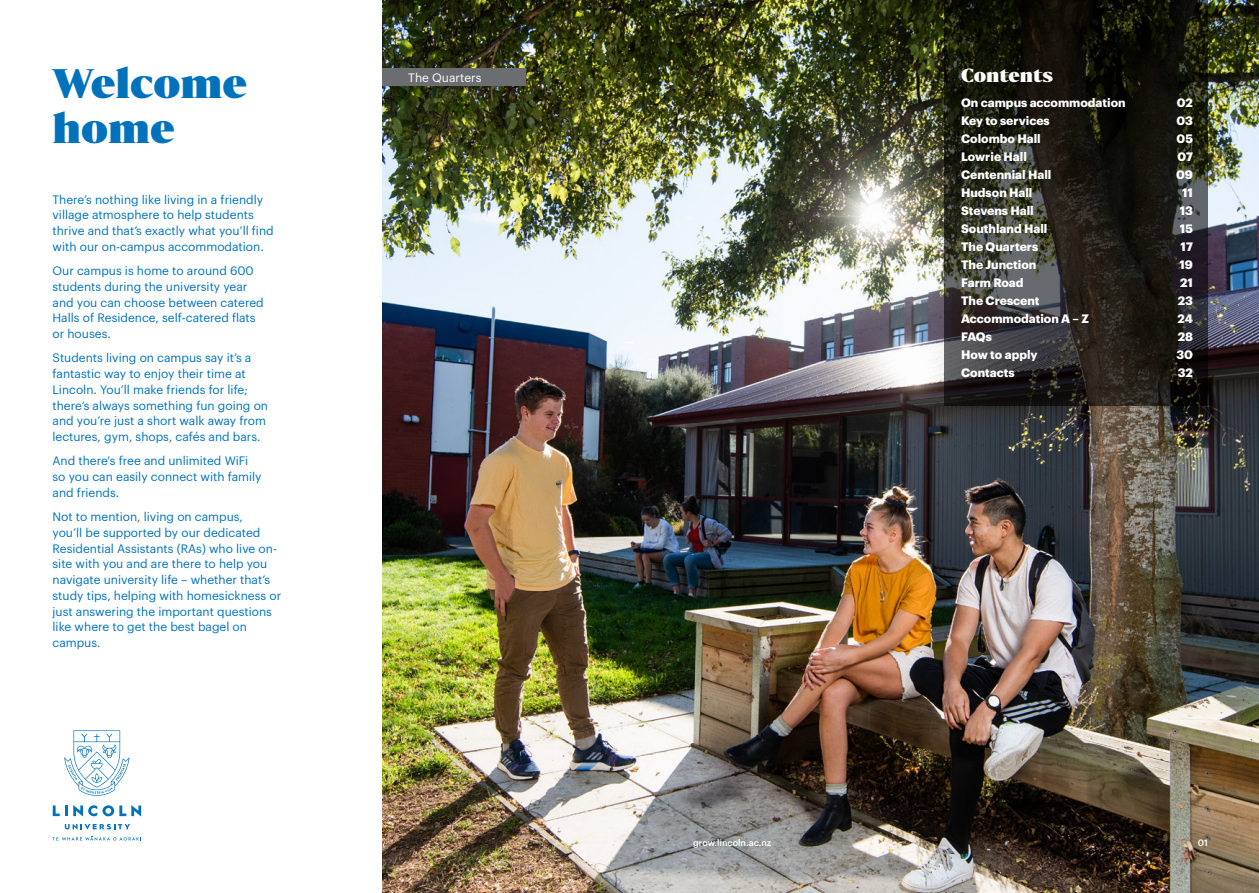
<style>
.page{position:relative;width:1259px;height:893px;background:#fff}
.page>*{position:absolute;margin:0;border:0;box-sizing:border-box;transform-origin:0 0}
.Page_Title{font:900 39px/45px "Bw Darius";color:#0072bc}
.Contents{font:900 18px "Bw Darius";letter-spacing:-.005em;color:#fff}
.Body_Text_Half-Space{font:12px/15.8px "Graphik";color:#0072bc}
.Contents-2{font:700 12px "Graphik";color:#fff}
.Body_Text_Half-Space-2{font:12px "Graphik";color:#fff}
.Folio_V{font:500 9px "Graphik";color:#fff}
</style>
<div class="page">
<img style="left:383px;top:0;width:876px;height:893px">
<svg style="left:944px;top:0;width:264px;height:406px;background:#23221c"></svg>
<div style="left:383px;top:68px;width:143px;height:17px;background:#6c6d70"></div>
<svg style="left:65px;top:824px;width:65px;height:6px"></svg>
<svg style="left:53px;top:805px;width:88px;height:11px"></svg>
<svg style="left:53px;top:836px;width:88px;height:4px"></svg>
<svg style="left:64px;top:730px;width:65px;height:66px"></svg>
<p class="Page_Title" style="left:53px;top:59px;width:196px">Welcome home</p>
<p class="Body_Text_Half-Space" style="left:53px;top:190px;width:223px">There’s nothing like living in a friendly village atmosphere to help students thrive and that’s exactly what you’ll find with our on-campus accommodation.</p>
<p class="Body_Text_Half-Space" style="left:53px;top:262px;width:213px">Our campus is home to around 600 students during the university year and you can choose between catered<br>Halls of Residence, self-catered flats or houses.</p>
<p class="Body_Text_Half-Space" style="left:53px;top:349px;width:217px">Students living on campus say it’s a fantastic way to enjoy their time at Lincoln. You’ll make friends for life; there’s always something fun going on and you’re just a short walk away from lectures, gym, shops, cafés and bars.</p>
<p class="Body_Text_Half-Space" style="left:53px;top:452px;width:211px">And there's free and unlimited WiFi so you can easily connect with family and friends.</p>
<p class="Body_Text_Half-Space" style="left:53px;top:508px;width:230px">Not to mention, living on campus,<br>you’ll be supported by our dedicated Residential Assistants (RAs) who live on&shy;site with you and are there to help you navigate university life – whether that’s study tips, helping with homesickness or just answering the important questions like where to get the best bagel on campus.</p>
<p class="Body_Text_Half-Space-2" style="left:408px;top:68px;width:75px">The Quarters</p>
<p class="Folio_V" style="left:693px;top:836px;width:79px">grow.lincoln.ac.nz</p>
<p class="Contents" style="left:961px;top:63px;width:93px">Contents</p>
<p class="Contents-2" style="left:961px;top:93px;width:166px">On campus accommodation</p>
<p class="Contents-2" style="left:1176px;top:93px;width:18px">02</p>
<p class="Contents-2" style="left:961px;top:111px;width:90px">Key to services</p>
<p class="Contents-2" style="left:1176px;top:111px;width:18px">03</p>
<p class="Contents-2" style="left:961px;top:129px;width:81px">Colombo Hall</p>
<p class="Contents-2" style="left:1176px;top:129px;width:18px">05</p>
<p class="Contents-2" style="left:961px;top:147px;width:67px">Lowrie Hall</p>
<p class="Contents-2" style="left:1177px;top:147px;width:17px">07</p>
<p class="Contents-2" style="left:961px;top:165px;width:92px">Centennial Hall</p>
<p class="Contents-2" style="left:1176px;top:165px;width:18px">09</p>
<p class="Contents-2" style="left:961px;top:183px;width:73px">Hudson Hall</p>
<p class="Contents-2" style="left:1182px;top:183px;width:12px">11</p>
<p class="Contents-2" style="left:961px;top:201px;width:74px">Stevens Hall</p>
<p class="Contents-2" style="left:1179px;top:201px;width:15px">13</p>
<p class="Contents-2" style="left:961px;top:219px;width:88px">Southland Hall</p>
<p class="Contents-2" style="left:1180px;top:219px;width:14px">15</p>
<p class="Contents-2" style="left:961px;top:237px;width:79px">The Quarters</p>
<p class="Contents-2" style="left:1180px;top:237px;width:14px">17</p>
<p class="Contents-2" style="left:961px;top:255px;width:77px">The Junction</p>
<p class="Contents-2" style="left:1179px;top:255px;width:15px">19</p>
<p class="Contents-2" style="left:961px;top:273px;width:64px">Farm Road</p>
<p class="Contents-2" style="left:1180px;top:273px;width:14px">21</p>
<p class="Contents-2" style="left:961px;top:291px;width:80px">The Crescent</p>
<p class="Contents-2" style="left:1177px;top:291px;width:17px">23</p>
<p class="Contents-2" style="left:961px;top:309px;width:129px">Accommodation A – Z</p>
<p class="Contents-2" style="left:1177px;top:309px;width:17px">24</p>
<p class="Contents-2" style="left:961px;top:327px;width:32px">FAQs</p>
<p class="Contents-2" style="left:1177px;top:327px;width:17px">28</p>
<p class="Contents-2" style="left:961px;top:345px;width:78px">How to apply</p>
<p class="Contents-2" style="left:1176px;top:345px;width:18px">30</p>
<p class="Contents-2" style="left:961px;top:363px;width:55px">Contacts</p>
<p class="Contents-2" style="left:1177px;top:363px;width:17px">32</p>
<p class="Folio_V" style="left:1197px;top:836px;width:12px">01</p>
</div>
